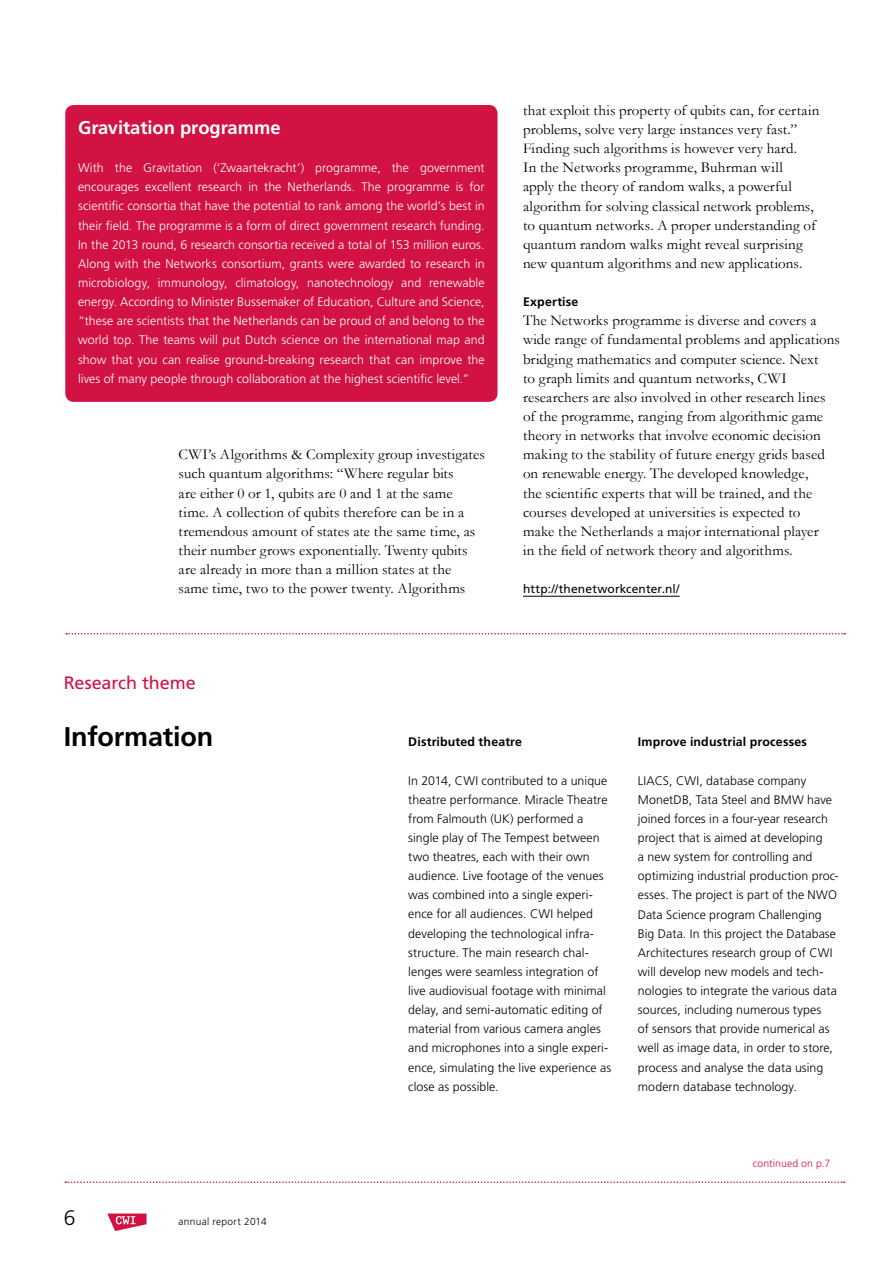
<style>
.page{position:relative;width:893px;height:1263px;background:#fff}
.page>*{position:absolute;margin:0;border:0;box-sizing:border-box;transform-origin:0 0}
.t1{font:700 27px "Frutiger";letter-spacing:-.005em;color:#000}
.t2{font:300 21px "Frutiger";color:#000}
.t3{font:700 18.3px "Frutiger";color:#fff}
.t4{font:18px "Frutiger";letter-spacing:-.005em;color:#d11242}
.t5{font:15px/19.2px "Garamond";letter-spacing:.01em;color:#000}
.t6{font:300 12.3px/19.2px "Frutiger";letter-spacing:.005em;color:#000}
.t7{font:300 12.3px/19.2px "Frutiger";letter-spacing:.005em;color:#fff;text-align:justify}
.t8{font:700 12.3px "Frutiger";letter-spacing:.015em;color:#000}
.t9{font:12px "Frutiger";letter-spacing:.01em;color:#000}
.t10{font:300 10.5px "Frutiger";letter-spacing:.01em;color:#d11242}
.t11{font:300 10.2px "Frutiger";letter-spacing:.03em;color:#000}
</style>
<div class="page">
<svg style="left:107px;top:1213px;width:40px;height:18px"></svg>
<svg style="left:66px;top:633px;width:779px;height:1px"></svg>
<svg style="left:65px;top:1181px;width:779px;height:2px"></svg>
<hr style="left:523px;top:596px;width:157px;height:1px;background:#000">
<div style="left:65px;top:105px;width:432px;height:297px;background:#d11242;border-radius:9px"></div>
<p class="t3" style="left:78px;top:117px;width:204px">Gravitation programme</p>
<p class="t7" style="left:78px;top:158px;width:408px">With the Gravitation (‘Zwaartekracht’) programme, the government encourages excellent research in the Netherlands. The programme is for scientific consortia that have the potential to rank among the world’s best in their field. The programme is a form of direct government research funding.<br>In the 2013 round, 6 research consortia received a total of 153 million euros.<br>Along with the Networks consortium, grants were awarded to research in microbiology, immunology, climatology, nanotechnology and renewable energy. According to Minister Bussemaker of Education, Culture and Science, “these are scientists that the Netherlands can be proud of and belong to the world top. The teams will put Dutch science on the international map and show that you can realise ground-breaking research that can improve the lives of many people through collaboration at the highest scientific level.”</p>
<p class="t5" style="left:179px;top:445px;width:308px">CWI’s Algorithms &amp; Complexity group investigates such quantum algorithms: “Where regular bits<br>are either 0 or 1, qubits are 0 and 1 at the same time. A collection of qubits therefore can be in a tremendous amount of states ate the same time, as their number grows exponentially. Twenty qubits are already in more than a million states at the<br>same time, two to the power twenty. Algorithms</p>
<p class="t5" style="left:523px;top:100px;width:298px">that exploit this property of qubits can, for certain problems, solve very large instances very fast.” Finding such algorithms is however very hard.<br>In the Networks programme, Buhrman will<br>apply the theory of random walks, a powerful algorithm for solving classical network problems, to quantum networks. A proper understanding of quantum random walks might reveal surprising new quantum algorithms and new applications.</p>
<p class="t8" style="left:523px;top:295px;width:57px">Expertise</p>
<p class="t5" style="left:523px;top:311px;width:318px">The Networks programme is diverse and covers a wide range of fundamental problems and applications bridging mathematics and computer science. Next<br>to graph limits and quantum networks, CWI researchers are also involved in other research lines of the programme, ranging from algorithmic game theory in networks that involve economic decision making to the stability of future energy grids based on renewable energy. The developed knowledge,<br>the scientific experts that will be trained, and the courses developed at universities is expected to<br>make the Netherlands a major international player<br>in the field of network theory and algorithms.</p>
<p class="t9" style="left:523px;top:582px;width:158px">http://thenetworkcenter.nl/</p>
<p class="t4" style="left:64px;top:672px;width:134px">Research theme</p>
<h1 class="t1" style="left:64px;top:721px;width:151px">Information</h1>
<h2 class="t2" style="left:64px;top:1205px;width:13px">6</h2>
<p class="t11" style="left:179px;top:1215px;width:90px">annual report 2014</p>
<p class="t8" style="left:408px;top:735px;width:115px">Distributed theatre</p>
<p class="t6" style="left:408px;top:771px;width:204px">In 2014, CWI contributed to a unique theatre performance. Miracle Theatre from Falmouth (UK) performed a single play of The Tempest between two theatres, each with their own audience. Live footage of the venues was combined into a single experi&shy;ence for all audiences. CWI helped developing the technological infra&shy;structure. The main research chal&shy;lenges were seamless integration of live audiovisual footage with minimal delay, and semi-automatic editing of material from various camera angles and microphones into a single experi&shy;ence, simulating the live experience as close as possible.</p>
<p class="t8" style="left:638px;top:735px;width:171px">Improve industrial processes</p>
<p class="t6" style="left:638px;top:771px;width:202px">LIACS, CWI, database company MonetDB, Tata Steel and BMW have joined forces in a four-year research project that is aimed at developing<br>a new system for controlling and optimizing industrial production proc&shy;esses. The project is part of the NWO Data Science program Challenging Big Data. In this project the Database Architectures research group of CWI will develop new models and tech&shy;nologies to integrate the various data sources, including numerous types<br>of sensors that provide numerical as well as image data, in order to store, process and analyse the data using modern database technology.</p>
<p class="t10" style="left:753px;top:1158px;width:79px">continued on p.7</p>
</div>
